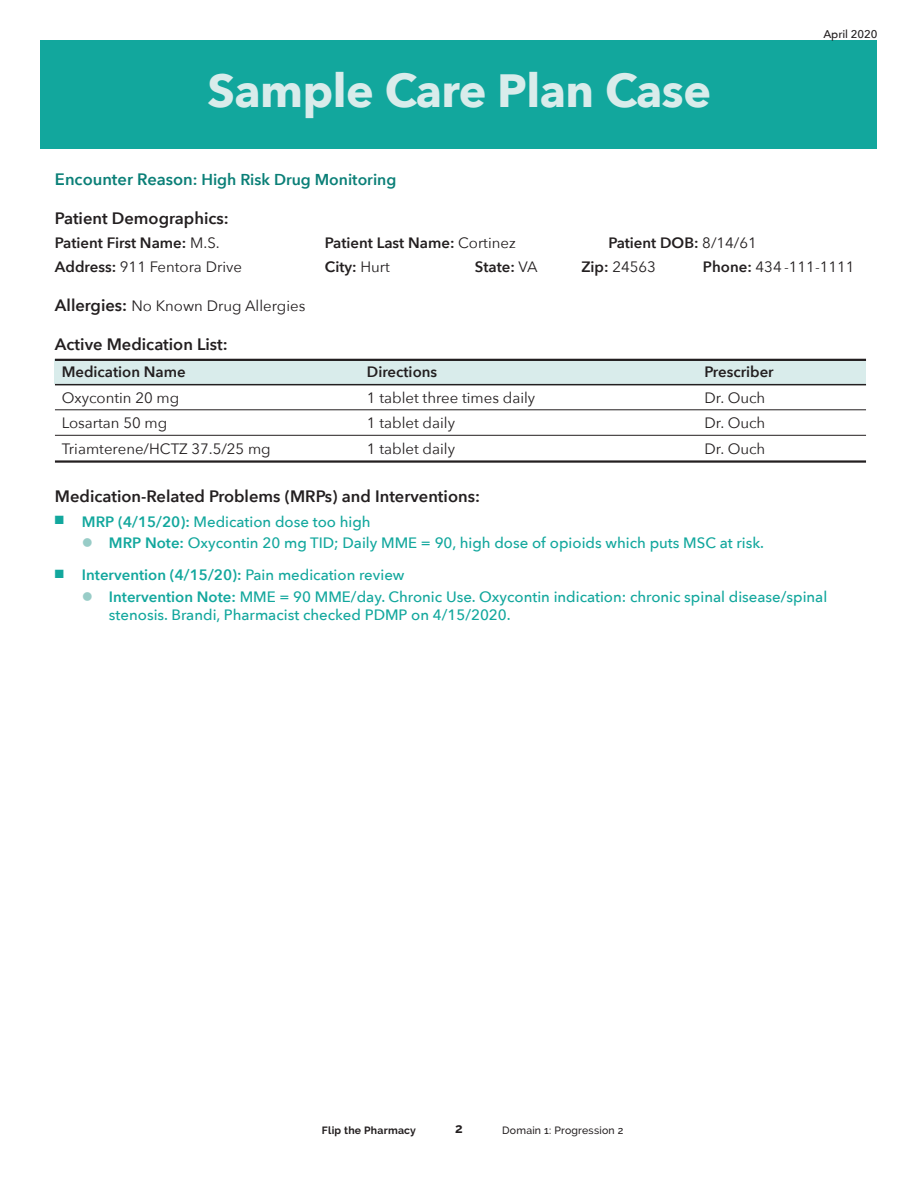
<style>
.page{position:relative;width:918px;height:1188px;background:#fff}
.page>*{position:absolute;margin:0;border:0;box-sizing:border-box;transform-origin:0 0}
.t1{font:700 46.5px "Avenir Next";letter-spacing:-.01em;color:#d9eceb}
.Subhead{font:600 16.5px "Avenir Next";color:#231f20}
.Subhead-2{font:600 15.75px "Avenir Next";color:#0a7f77}
.Subhead-3{font:500 15px/18.8px "Avenir Next";color:#12a79d}
.Subhead-4{font:15px "Avenir Next";color:#231f20}
.Subhead-5{font:600 15px "Avenir Next";color:#231f20}
.Subhead-6{font:600 15px "Avenir Next";color:#12a79d}
.t2{font:700 13.5px "Raleway";color:#231f20}
.Subhead-7{font:500 11.25px "Avenir Next";letter-spacing:-.005em;color:#231f20}
.t3{font:500 10.5px "Raleway";letter-spacing:.02em;color:#231f20}
.t4{font:700 10.5px "Raleway";letter-spacing:.02em;color:#231f20}
.s1{font-size:16.5px}
.s2{font-weight:400}
.s3{font-weight:600}
.s4{font-weight:600;font-size:16.5px}
.s5{color:#98ccc7}
.s6{font-weight:500}
</style>
<div class="page">
<div style="left:55px;top:360px;width:811px;height:24px;background:#d9eceb"></div>
<div style="left:40px;top:40px;width:838px;height:109px;background:#12a79d"></div>
<hr style="left:55px;top:359px;width:811px;height:2px;background:#231f20">
<hr style="left:55px;top:384px;width:811px;height:1px;background:#231f20">
<hr style="left:55px;top:409px;width:811px;height:1px;background:#231f20">
<hr style="left:55px;top:435px;width:811px;height:1px;background:#231f20">
<hr style="left:55px;top:460px;width:811px;height:3px;background:#231f20">
<p class="t1" style="left:207px;top:62px;width:505px">Sample Care Plan Case</p>
<p class="Subhead-7" style="left:823px;top:24px;width:56px">April 2020</p>
<p class="Subhead-2" style="left:55px;top:170px;width:343px"><span class="s1">Encounter Reason</span>: High Risk Drug Monitoring</p>
<p class="Subhead" style="left:55px;top:208px;width:175px">Patient Demographics:</p>
<p class="Subhead-5" style="left:55px;top:234px;width:166px">Patient First Name: <span class="s2">M.S.</span></p>
<p class="Subhead-5" style="left:325px;top:234px;width:192px">Patient Last Name: <span class="s2">Cortinez</span></p>
<p class="Subhead-5" style="left:608px;top:234px;width:150px">Patient DOB: <span class="s2">8/14/61</span></p>
<p class="Subhead-4" style="left:55px;top:258px;width:189px"><span class="s3">Address:</span> 911 Fentora Drive</p>
<p class="Subhead-5" style="left:325px;top:258px;width:66px">City: <span class="s2">Hurt</span></p>
<p class="Subhead-5" style="left:475px;top:258px;width:64px">State: <span class="s2">VA</span></p>
<p class="Subhead-4" style="left:581px;top:258px;width:76px"><span class="s3">Zip:</span> 24563</p>
<p class="Subhead-4" style="left:703px;top:258px;width:153px"><span class="s3">Phone:</span> 434 -111-1111</p>
<p class="Subhead-4" style="left:55px;top:297px;width:252px"><span class="s4">Allergies:</span> No Known Drug Allergies</p>
<p class="Subhead" style="left:55px;top:335px;width:174px">Active Medication List:</p>
<p class="Subhead-5" style="left:62px;top:363px;width:126px">Medication Name</p>
<p class="Subhead-5" style="left:367px;top:363px;width:72px">Directions</p>
<p class="Subhead-5" style="left:704px;top:363px;width:71px">Prescriber</p>
<p class="Subhead-4" style="left:62px;top:389px;width:119px">Oxycontin 20 mg</p>
<p class="Subhead-4" style="left:367px;top:389px;width:170px">1 tablet three times daily</p>
<p class="Subhead-4" style="left:704px;top:389px;width:62px">Dr. Ouch</p>
<p class="Subhead-4" style="left:62px;top:414px;width:107px">Losartan 50 mg</p>
<p class="Subhead-4" style="left:367px;top:414px;width:90px">1 tablet daily</p>
<p class="Subhead-4" style="left:704px;top:414px;width:62px">Dr. Ouch</p>
<p class="Subhead-4" style="left:62px;top:440px;width:211px">Triamterene/HCTZ 37.5/25 mg</p>
<p class="Subhead-4" style="left:367px;top:440px;width:90px">1 tablet daily</p>
<p class="Subhead-4" style="left:704px;top:440px;width:62px">Dr. Ouch</p>
<p class="Subhead" style="left:55px;top:487px;width:427px">Medication-Related Problems (MRPs) and Interventions:</p>
<p class="Subhead-3" style="left:55px;top:511px;width:317px">■ <span class="s3">MRP (4/15/20):</span> Medication dose too high</p>
<p class="Subhead-3" style="left:82px;top:533px;width:684px"><span class="s5">●</span> <span class="s3">MRP Note:</span> Oxycontin 20 mg TID; Daily MME = 90, high dose of opioids which puts MSC at risk.</p>
<p class="Subhead-6" style="left:55px;top:566px;width:351px">■ Intervention (4/15/20): <span class="s6">Pain medication review</span></p>
<p class="Subhead-3" style="left:109px;top:587px;width:720px;text-indent:-27px"><span class="s5">●</span> <span class="s3">Intervention Note:</span> MME = 90 MME/day. Chronic Use. Oxycontin indication: chronic spinal disease/spinal stenosis. Brandi, Pharmacist checked PDMP on 4/15/2020.</p>
<p class="t4" style="left:322px;top:1124px;width:96px">Flip the Pharmacy</p>
<p class="t2" style="left:455px;top:1121px;width:9px">2</p>
<p class="t3" style="left:502px;top:1124px;width:123px">Domain 1: Progression 2</p>
</div>
